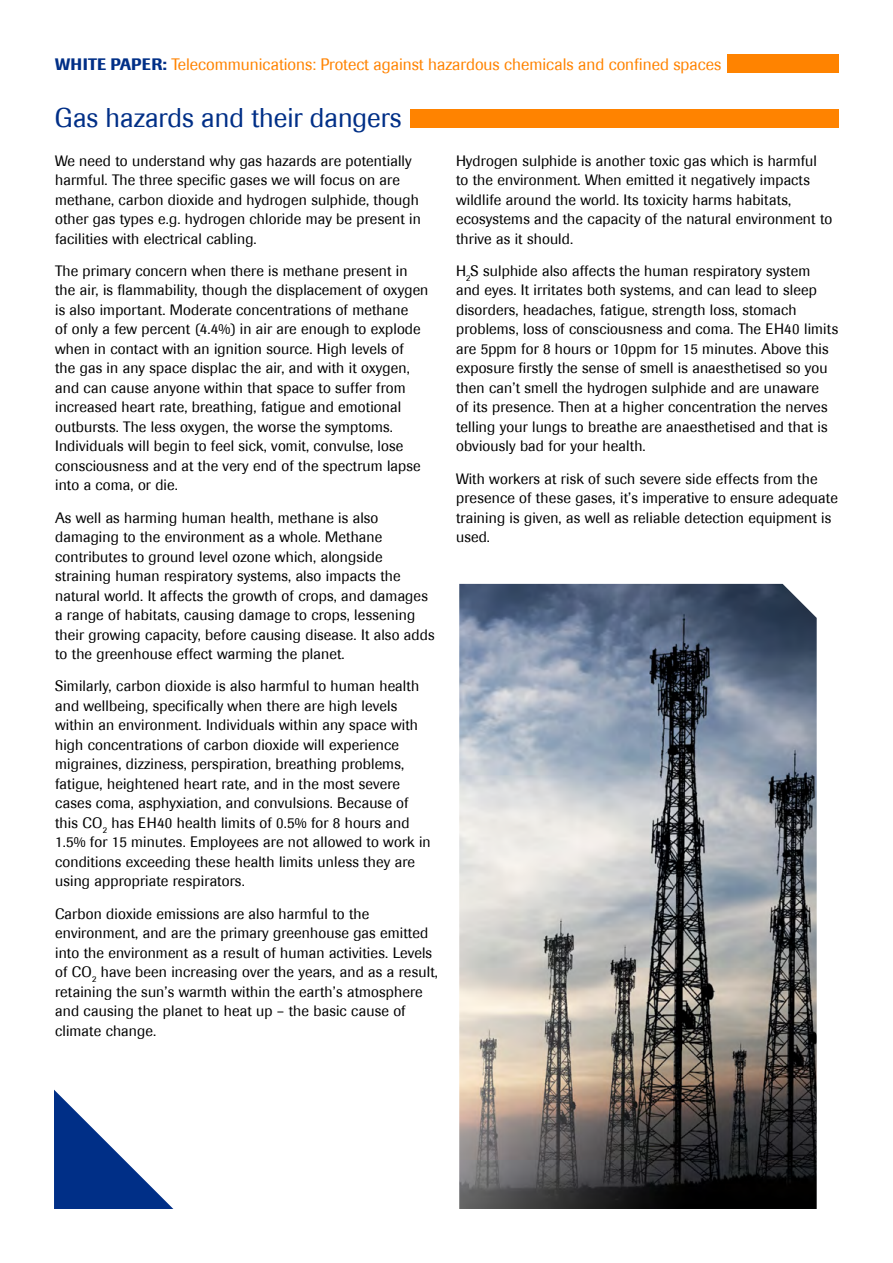
<style>
.page{position:relative;width:893px;height:1263px;background:#fff}
.page>*{position:absolute;margin:0;border:0;box-sizing:border-box;transform-origin:0 0}
.t1{font:27px "Imago";color:#002f87}
.t2{font:16.5px "Imago";color:#ff8300}
.t3{font:15px/19.5px "Imago";letter-spacing:.01em;color:#000}
.s1{font-weight:500;color:#002f87}
</style>
<div class="page">
<svg style="left:54px;top:1090px;width:119px;height:119px"></svg>
<div style="left:727px;top:54px;width:112px;height:18px;background:#ff8300"></div>
<img style="left:459px;top:584px;width:358px;height:625px">
<div style="left:411px;top:109px;width:428px;height:19px;background:#ff8300"></div>
<p class="t2" style="left:55px;top:55px;width:668px"><span class="s1">WHITE PAPER:</span> Telecommunications: Protect against hazardous chemicals and confined spaces</p>
<h1 class="t1" style="left:55px;top:102px;width:348px">Gas hazards and their dangers</h1>
<p class="t3" style="left:55px;top:151px;width:367px">We need to understand why gas hazards are potentially harmful. The three specific gases we will focus on are methane, carbon dioxide and hydrogen sulphide, though other gas types e.g. hydrogen chloride may be present in facilities with electrical cabling.</p>
<p class="t3" style="left:55px;top:261px;width:375px">The primary concern when there is methane present in the air, is flammability, though the displacement of oxygen is also important. Moderate concentrations of methane<br>of only a few percent (4.4%) in air are enough to explode when in contact with an ignition source. High levels of<br>the gas in any space displac the air, and with it oxygen, and can cause anyone within that space to suffer from increased heart rate, breathing, fatigue and emotional outbursts. The less oxygen, the worse the symptoms.<br>Individuals will begin to feel sick, vomit, convulse, lose consciousness and at the very end of the spectrum lapse into a coma, or die.</p>
<p class="t3" style="left:55px;top:508px;width:381px">As well as harming human health, methane is also damaging to the environment as a whole. Methane contributes to ground level ozone which, alongside straining human respiratory systems, also impacts the natural world. It affects the growth of crops, and damages a range of habitats, causing damage to crops, lessening their growing capacity, before causing disease. It also adds to the greenhouse effect warming the planet.</p>
<p class="t3" style="left:55px;top:676px;width:377px">Similarly, carbon dioxide is also harmful to human health and wellbeing, specifically when there are high levels within an environment. Individuals within any space with high concentrations of carbon dioxide will experience migraines, dizziness, perspiration, breathing problems, fatigue, heightened heart rate, and in the most severe cases coma, asphyxiation, and convulsions. Because of this CO<sub>2</sub> has EH40 health limits of 0.5% for 8 hours and 1.5% for 15 minutes. Employees are not allowed to work in conditions exceeding these health limits unless they are using appropriate respirators.</p>
<p class="t3" style="left:55px;top:904px;width:384px">Carbon dioxide emissions are also harmful to the environment, and are the primary greenhouse gas emitted into the environment as a result of human activities. Levels of CO<sub>2</sub> have been increasing over the years, and as a result, retaining the sun’s warmth within the earth’s atmosphere and causing the planet to heat up – the basic cause of climate change.</p>
<p class="t3" style="left:456px;top:151px;width:378px">Hydrogen sulphide is another toxic gas which is harmful to the environment. When emitted it negatively impacts wildlife around the world. Its toxicity harms habitats, ecosystems and the capacity of the natural environment to thrive as it should.</p>
<p class="t3" style="left:456px;top:261px;width:384px">H<sub>2</sub>S sulphide also affects the human respiratory system<br>and eyes. It irritates both systems, and can lead to sleep disorders, headaches, fatigue, strength loss, stomach problems, loss of consciousness and coma. The EH40 limits are 5ppm for 8 hours or 10ppm for 15 minutes. Above this exposure firstly the sense of smell is anaesthetised so you then can’t smell the hydrogen sulphide and are unaware<br>of its presence. Then at a higher concentration the nerves telling your lungs to breathe are anaesthetised and that is obviously bad for your health.</p>
<p class="t3" style="left:456px;top:469px;width:383px">With workers at risk of such severe side effects from the presence of these gases, it’s imperative to ensure adequate training is given, as well as reliable detection equipment is used.</p>
</div>
